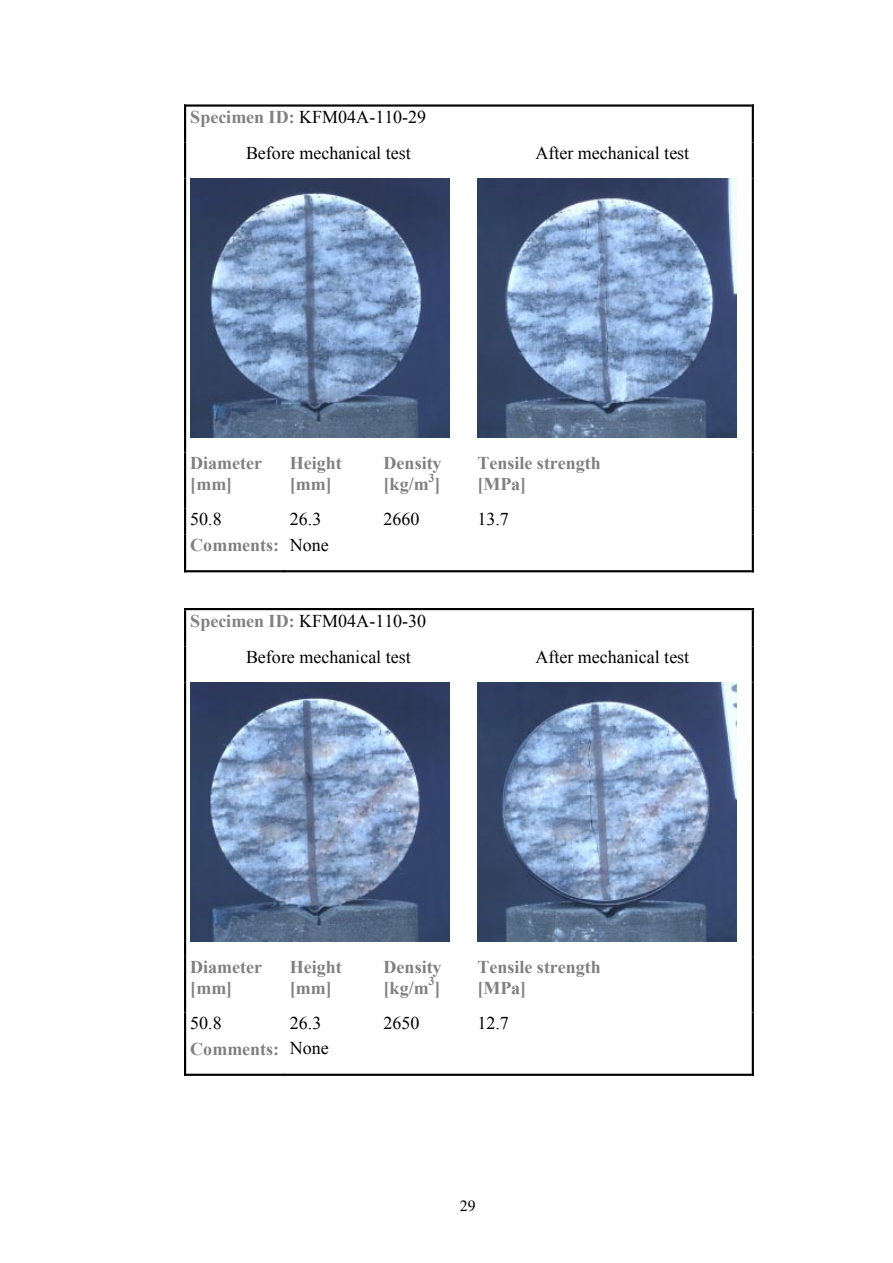
<style>
.page{position:relative;width:893px;height:1263px;background:#fff}
.page>*{position:absolute;margin:0;border:0;box-sizing:border-box;transform-origin:0 0}
.t1{font:18px/35.7px "Times New Roman";color:#000}
.t2{font:700 18px/20.9px "Times New Roman";color:#808080}
.t3{font:15.75px "Times";color:#000}
.t4{font:700 12px "Times New Roman";color:#808080}
.s1{font-weight:700;color:#808080}
.s2{font-weight:400;color:#000}
</style>
<div class="page">
<hr style="left:184px;top:104px;width:568px;height:3px;background:#000">
<hr style="left:184px;top:107px;width:2px;height:36px;background:#000">
<hr style="left:752px;top:107px;width:2px;height:36px;background:#000">
<hr style="left:184px;top:143px;width:2px;height:36px;background:#000">
<hr style="left:752px;top:143px;width:2px;height:36px;background:#000">
<img style="left:190px;top:178px;width:259px;height:259px">
<img style="left:477px;top:178px;width:259px;height:259px">
<hr style="left:184px;top:179px;width:2px;height:273px;background:#000">
<hr style="left:752px;top:179px;width:2px;height:273px;background:#000">
<hr style="left:184px;top:452px;width:2px;height:57px;background:#000">
<hr style="left:752px;top:452px;width:2px;height:57px;background:#000">
<hr style="left:184px;top:509px;width:2px;height:25px;background:#000">
<hr style="left:752px;top:509px;width:2px;height:25px;background:#000">
<hr style="left:184px;top:534px;width:2px;height:38px;background:#000">
<hr style="left:184px;top:570px;width:101px;height:2px;background:#000">
<hr style="left:284px;top:570px;width:468px;height:2px;background:#000">
<hr style="left:752px;top:534px;width:2px;height:38px;background:#000">
<hr style="left:184px;top:608px;width:568px;height:2px;background:#000">
<hr style="left:184px;top:610px;width:2px;height:36px;background:#000">
<hr style="left:752px;top:610px;width:2px;height:36px;background:#000">
<hr style="left:184px;top:646px;width:2px;height:36px;background:#000">
<hr style="left:752px;top:646px;width:2px;height:36px;background:#000">
<img style="left:190px;top:682px;width:259px;height:259px">
<img style="left:477px;top:682px;width:259px;height:259px">
<hr style="left:184px;top:682px;width:2px;height:274px;background:#000">
<hr style="left:752px;top:682px;width:2px;height:274px;background:#000">
<hr style="left:184px;top:956px;width:2px;height:56px;background:#000">
<hr style="left:752px;top:956px;width:2px;height:56px;background:#000">
<hr style="left:184px;top:1012px;width:2px;height:26px;background:#000">
<hr style="left:752px;top:1012px;width:2px;height:26px;background:#000">
<hr style="left:184px;top:1038px;width:2px;height:38px;background:#000">
<hr style="left:184px;top:1074px;width:101px;height:2px;background:#000">
<hr style="left:284px;top:1074px;width:468px;height:2px;background:#000">
<hr style="left:752px;top:1038px;width:2px;height:38px;background:#000">
<p class="t1" style="left:246px;top:99px;width:182px;text-indent:-56px"><span class="s1">Specimen ID:</span> KFM04A-110-29<br>Before mechanical test</p>
<p class="t1" style="left:535px;top:135px;width:155px">After mechanical test</p>
<p class="t2" style="left:190px;top:452px;width:73px">Diameter [mm]</p>
<p class="t2" style="left:290px;top:452px;width:54px">Height [mm]</p>
<p class="t2" style="left:384px;top:452px;width:60px">Density [kg/m ]</p>
<p class="t4" style="left:428px;top:469px;width:8px">3</p>
<p class="t2" style="left:477px;top:452px;width:125px">Tensile strength [MPa]</p>
<p class="t1" style="left:190px;top:501px;width:33px">50.8</p>
<p class="t1" style="left:290px;top:501px;width:33px">26.3</p>
<p class="t1" style="left:384px;top:501px;width:37px">2660</p>
<p class="t1" style="left:477px;top:501px;width:33px">13.7</p>
<p class="t2" style="left:190px;top:534px;width:140px">Comments: <span class="s2">None</span></p>
<p class="t1" style="left:246px;top:603px;width:182px;text-indent:-56px"><span class="s1">Specimen ID:</span> KFM04A-110-30<br>Before mechanical test</p>
<p class="t1" style="left:535px;top:638px;width:155px">After mechanical test</p>
<p class="t2" style="left:190px;top:956px;width:73px">Diameter [mm]</p>
<p class="t2" style="left:290px;top:956px;width:54px">Height [mm]</p>
<p class="t2" style="left:384px;top:956px;width:60px">Density [kg/m ]</p>
<p class="t4" style="left:428px;top:973px;width:8px">3</p>
<p class="t2" style="left:477px;top:956px;width:125px">Tensile strength [MPa]</p>
<p class="t1" style="left:190px;top:1005px;width:33px">50.8</p>
<p class="t1" style="left:290px;top:1005px;width:33px">26.3</p>
<p class="t1" style="left:384px;top:1005px;width:37px">2650</p>
<p class="t1" style="left:477px;top:1005px;width:33px">12.7</p>
<p class="t2" style="left:190px;top:1038px;width:140px">Comments: <span class="s2">None</span></p>
<p class="t3" style="left:460px;top:1197px;width:17px">29</p>
</div>
